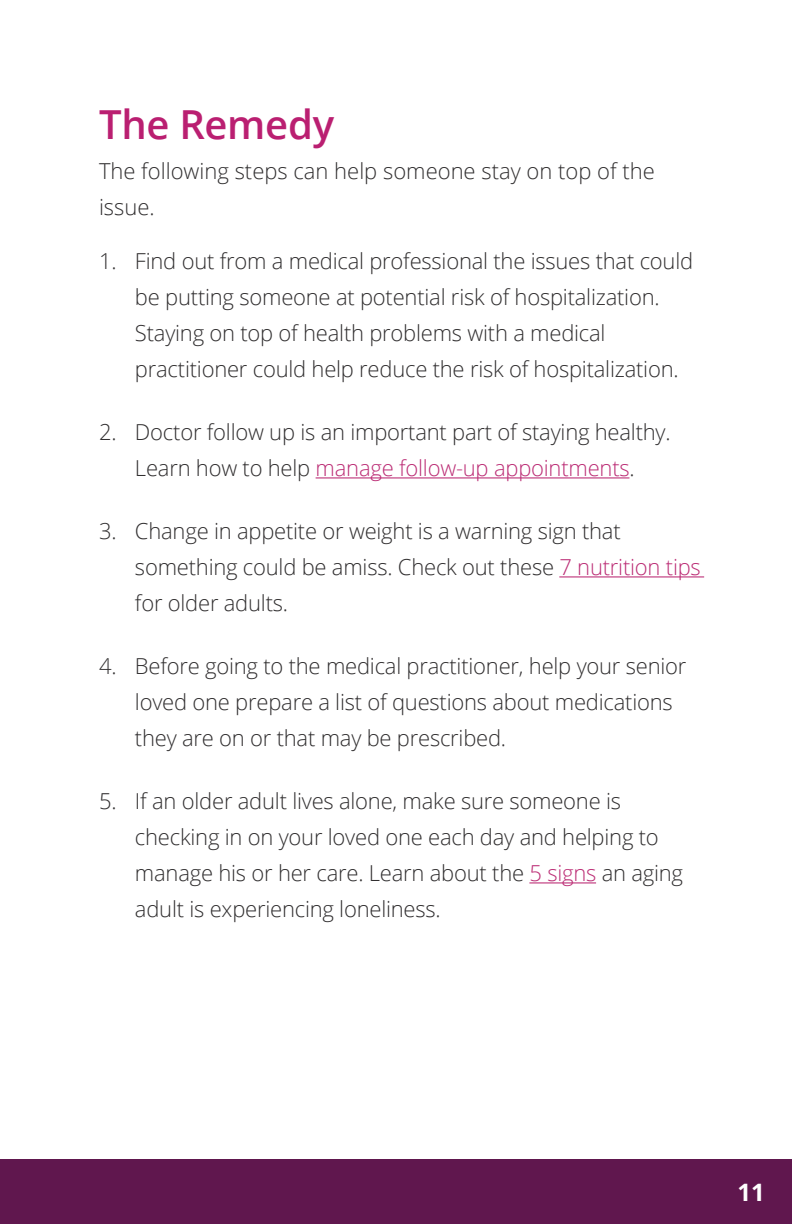
<style>
.page{position:relative;width:792px;height:1224px;background:#fff}
.page>*{position:absolute;margin:0;border:0;box-sizing:border-box;transform-origin:0 0}
.t1{font:600 40px "Open Sans";letter-spacing:-.005em;color:#ba1f71}
.t2{font:700 24px "Open Sans";color:#fff}
.t3{font:300 22px/36px "Open Sans";letter-spacing:-.01em;color:#312f30}
.s1{color:#bc2e76}
</style>
<div class="page">
<div style="left:0;top:1159px;width:792px;height:65px;background:#60174e"></div>
<hr style="left:316px;top:477px;width:313px;height:1px;background:#bc2e76">
<hr style="left:559px;top:576px;width:145px;height:1px;background:#bc2e76">
<hr style="left:529px;top:882px;width:67px;height:1px;background:#bc2e76">
<h1 class="t1" style="left:99px;top:97px;width:237px">The Remedy</h1>
<p class="t3" style="left:99px;top:153px;width:557px">The following steps can help someone stay on top of the issue.</p>
<p class="t3" style="left:135px;top:243px;width:560px;text-indent:-36px">1. Find out from a medical professional the issues that could be putting someone at potential risk of hospitalization.<br>Staying on top of health problems with a medical practitioner could help reduce the risk of hospitalization.</p>
<p class="t3" style="left:99px;top:414px;width:573px;text-align:center">2. Doctor follow up is an important part of staying healthy.<br>Learn how to help <span class="s1">manage follow-up appointments</span>.</p>
<p class="t3" style="left:135px;top:513px;width:567px;text-indent:-36px">3. Change in appetite or weight is a warning sign that something could be amiss. Check out these <span class="s1">7 nutrition tips </span>for older adults.</p>
<p class="t3" style="left:135px;top:648px;width:553px;text-indent:-36px">4. Before going to the medical practitioner, help your senior loved one prepare a list of questions about medications they are on or that may be prescribed.</p>
<p class="t3" style="left:135px;top:783px;width:550px;text-indent:-36px">5. If an older adult lives alone, make sure someone is checking in on your loved one each day and helping to manage his or her care. Learn about the <span class="s1">5 signs</span> an aging adult is experiencing loneliness.</p>
<p class="t2" style="left:738px;top:1175px;width:29px">11</p>
</div>
